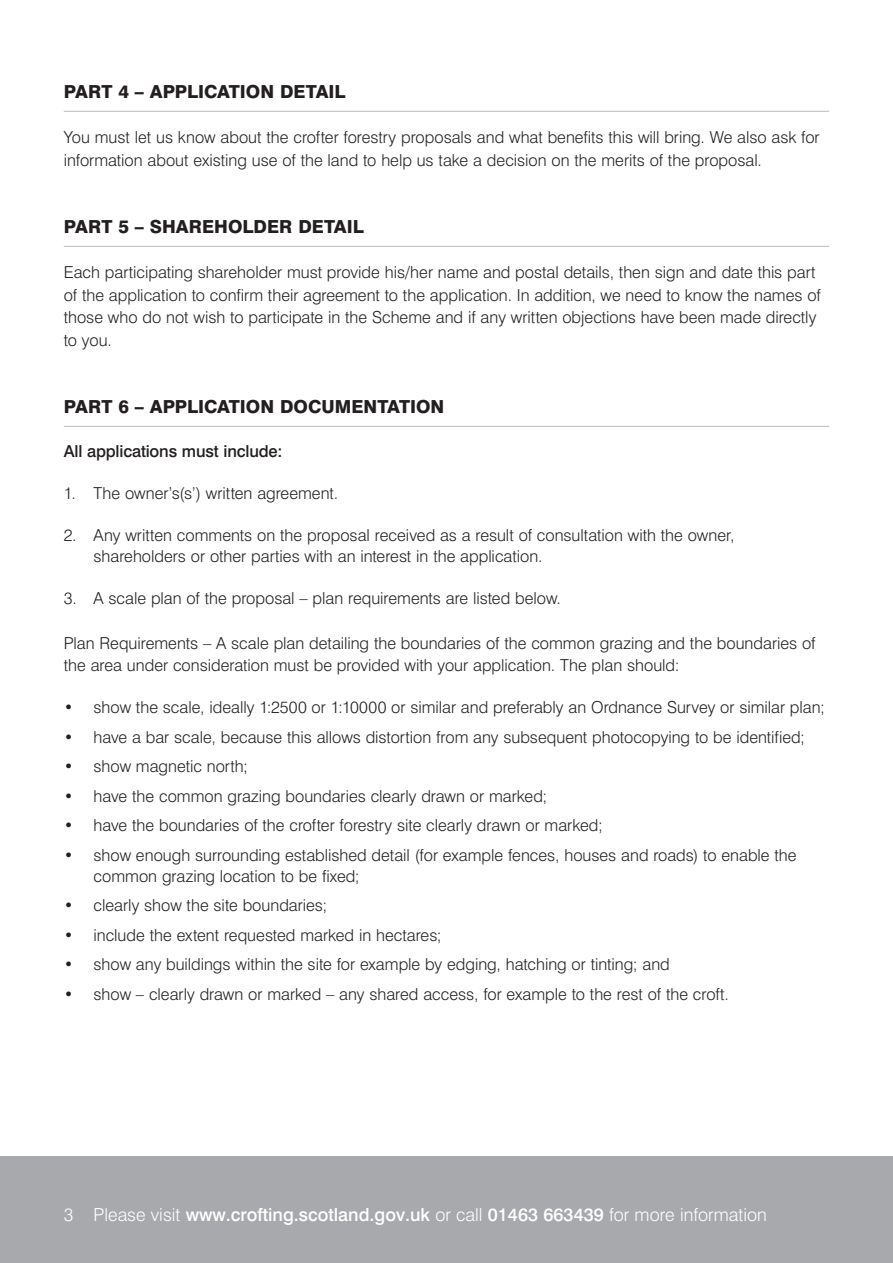
<style>
.page{position:relative;width:893px;height:1263px;background:#fff}
.page>*{position:absolute;margin:0;border:0;box-sizing:border-box;transform-origin:0 0}
.t1{font:800 18px "Swiss 721 BT";color:#231f20}
.t2{font:500 18px "Swiss 721 BT";color:#fff}
.t3{font:300 16.5px/22.5px "Swiss 721 BT";color:#231f20}
.t4{font:500 16.5px "Swiss 721 BT";letter-spacing:-.01em;color:#231f20}
.s1{font-weight:300}
</style>
<div class="page">
<div style="left:0;top:1157px;width:893px;height:106px;background:#a8a9ad"></div>
<hr style="left:64px;top:111px;width:765px;height:1px;background:#bcbdc0">
<hr style="left:64px;top:246px;width:765px;height:1px;background:#bcbdc0">
<hr style="left:64px;top:426px;width:765px;height:1px;background:#bcbdc0">
<p class="t1" style="left:64px;top:81px;width:283px">PART 4 – APPLICATION DETAIL</p>
<p class="t3" style="left:64px;top:126px;width:757px">You must let us know about the crofter forestry proposals and what benefits this will bring. We also ask for information about existing use of the land to help us take a decision on the merits of the proposal.</p>
<p class="t1" style="left:64px;top:216px;width:302px">PART 5 – SHAREHOLDER DETAIL</p>
<p class="t3" style="left:64px;top:261px;width:759px">Each participating shareholder must provide his/her name and postal details, then sign and date this part of the application to confirm their agreement to the application. In addition, we need to know the names of those who do not wish to participate in the Scheme and if any written objections have been made directly to you.</p>
<p class="t1" style="left:64px;top:396px;width:382px">PART 6 – APPLICATION DOCUMENTATION</p>
<p class="t4" style="left:64px;top:441px;width:220px">All applications must include:</p>
<p class="t3" style="left:64px;top:481px;width:276px">1. The owner’s(s’) written agreement.</p>
<p class="t3" style="left:94px;top:524px;width:642px;line-height:21px;text-indent:-30px">2. Any written comments on the proposal received as a result of consultation with the owner, shareholders or other parties with an interest in the application.</p>
<p class="t3" style="left:64px;top:586px;width:499px">3. A scale plan of the proposal – plan requirements are listed below.</p>
<p class="t3" style="left:64px;top:631px;width:753px">Plan Requirements – A scale plan detailing the boundaries of the common grazing and the boundaries of the area under consideration must be provided with your application. The plan should:</p>
<p class="t3" style="left:64px;top:696px;width:762px">• show the scale, ideally 1:2500 or 1:10000 or similar and preferably an Ordnance Survey or similar plan;</p>
<p class="t3" style="left:64px;top:725px;width:743px">• have a bar scale, because this allows distortion from any subsequent photocopying to be identified;</p>
<p class="t3" style="left:64px;top:755px;width:186px">• show magnetic north;</p>
<p class="t3" style="left:64px;top:784px;width:485px">• have the common grazing boundaries clearly drawn or marked;</p>
<p class="t3" style="left:64px;top:814px;width:540px">• have the boundaries of the crofter forestry site clearly drawn or marked;</p>
<p class="t3" style="left:94px;top:844px;width:705px;line-height:21px;text-indent:-30px">• show enough surrounding established detail (for example fences, houses and roads) to enable the common grazing location to be fixed;</p>
<p class="t3" style="left:64px;top:894px;width:265px">• clearly show the site boundaries;</p>
<p class="t3" style="left:64px;top:923px;width:379px">• include the extent requested marked in hectares;</p>
<p class="t3" style="left:64px;top:953px;width:608px">• show any buildings within the site for example by edging, hatching or tinting; and</p>
<p class="t3" style="left:64px;top:982px;width:666px">• show – clearly drawn or marked – any shared access, for example to the rest of the croft.</p>
<p class="t2" style="left:64px;top:1203px;width:704px"><span class="s1">3 Please visit</span> www.crofting.scotland.gov.uk <span class="s1">or call</span> 01463 663439 <span class="s1">for more information</span></p>
</div>
